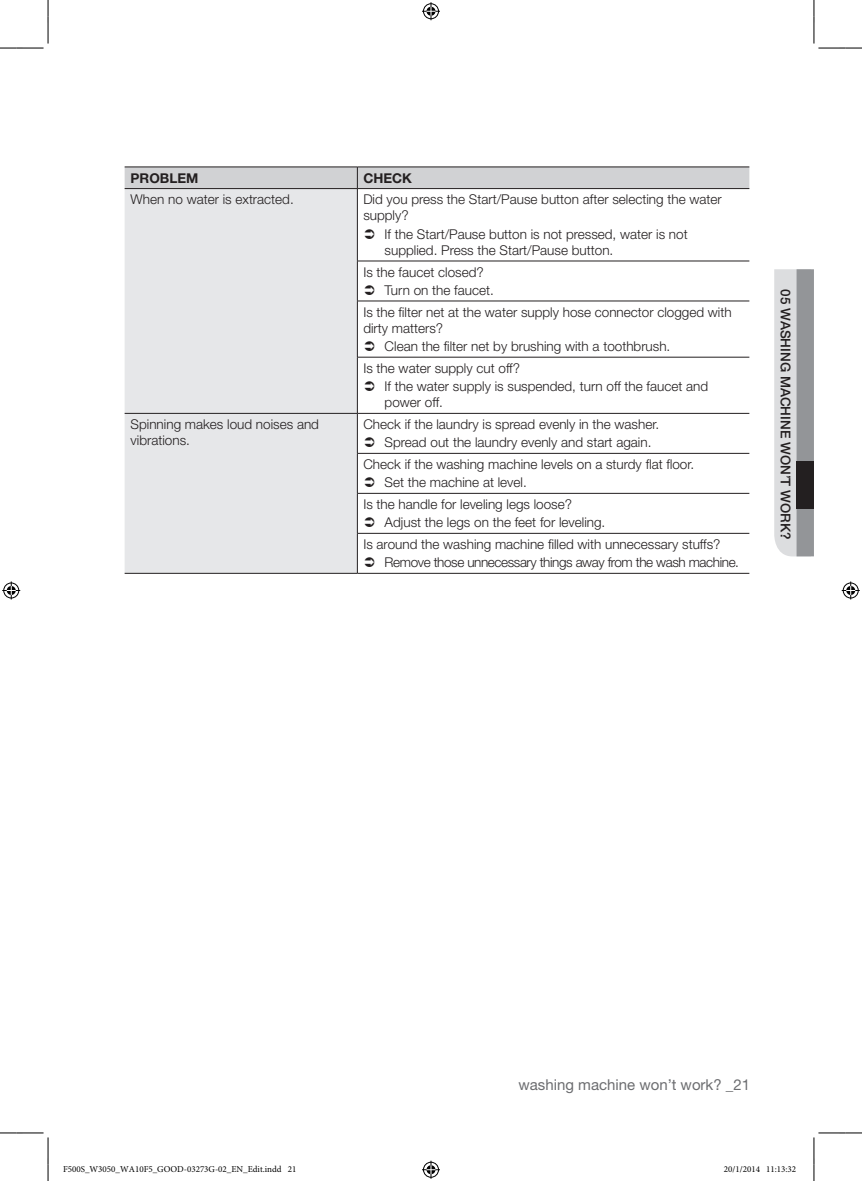
<style>
.page{position:relative;width:862px;height:1181px;background:#fff}
.page>*{position:absolute;margin:0;border:0;box-sizing:border-box;transform-origin:0 0}
.t1{font:15px "Helvetica Neue LT Pro";color:#6c6d70}
.t2{font:300 13.5px/16.2px "Helvetica Neue LT Pro";color:#231f20}
.t3{font:300 13.5px/16.2px "Helvetica Neue";color:#231f20}
.t4{font:300 13.5px "Helvetica Neue";letter-spacing:-.03em;color:#231f20}
.t5{font:500 13.5px "Helvetica Neue";color:#231f20}
.t6{font:700 13.5px "Helvetica Neue LT Pro";color:#231f20}
.t7{font:9px "Minion Pro";color:#000}
.s1{font-family:"Helvetica Neue LT Pro"}
</style>
<div class="page">
<div style="left:125px;top:189px;width:232px;height:384px;background:#e6e7e9"></div>
<div style="left:125px;top:167px;width:624px;height:21px;background:#d1d2d4"></div>
<hr style="left:125px;top:188px;width:232px;height:1px;background:#231f20">
<hr style="left:357px;top:188px;width:392px;height:1px;background:#231f20">
<hr style="left:357px;top:189px;width:1px;height:72px;background:#231f20">
<hr style="left:357px;top:261px;width:392px;height:1px;background:#231f20">
<hr style="left:357px;top:261px;width:1px;height:40px;background:#231f20">
<hr style="left:357px;top:301px;width:392px;height:1px;background:#231f20">
<hr style="left:357px;top:301px;width:1px;height:56px;background:#231f20">
<hr style="left:357px;top:357px;width:392px;height:1px;background:#231f20">
<hr style="left:357px;top:357px;width:1px;height:56px;background:#231f20">
<hr style="left:125px;top:413px;width:232px;height:1px;background:#231f20">
<hr style="left:357px;top:413px;width:392px;height:1px;background:#231f20">
<hr style="left:357px;top:413px;width:1px;height:40px;background:#231f20">
<hr style="left:357px;top:453px;width:392px;height:1px;background:#231f20">
<hr style="left:357px;top:453px;width:1px;height:40px;background:#231f20">
<hr style="left:357px;top:493px;width:392px;height:1px;background:#231f20">
<hr style="left:357px;top:493px;width:1px;height:40px;background:#231f20">
<hr style="left:357px;top:533px;width:392px;height:1px;background:#231f20">
<hr style="left:357px;top:533px;width:1px;height:40px;background:#231f20">
<hr style="left:125px;top:573px;width:232px;height:1px;background:#231f20">
<hr style="left:357px;top:573px;width:392px;height:1px;background:#231f20">
<svg style="left:774px;top:269px;width:39px;height:287px;background:#c0c2c4"></svg>
<div style="left:796px;top:460px;width:17px;height:48px;background:#231f20"></div>
<svg style="left:0;top:0;width:49px;height:49px"></svg>
<svg style="left:0;top:1132px;width:49px;height:48px"></svg>
<svg style="left:813px;top:0;width:48px;height:49px"></svg>
<svg style="left:813px;top:1132px;width:48px;height:48px"></svg>
<svg style="left:422px;top:2px;width:18px;height:18px"></svg>
<svg style="left:422px;top:1160px;width:18px;height:18px"></svg>
<svg style="left:2px;top:581px;width:18px;height:18px"></svg>
<svg style="left:841px;top:581px;width:18px;height:18px"></svg>
<p class="t6" style="left:131px;top:169px;width:69px">PROBLEM</p>
<p class="t6" style="left:363px;top:169px;width:50px">CHECK</p>
<p class="t2" style="left:131px;top:191px;width:165px">When no water is extracted.</p>
<p class="t2" style="left:363px;top:191px;width:360px">Did you press the Start/Pause button after selecting the water supply?</p>
<p class="t3" style="left:384px;top:225px;width:304px">If the <span class="s1">Start/Pause</span> button is not pressed, water is not supplied. Press the <span class="s1">Start/Pause</span> button.</p>
<p class="t2" style="left:363px;top:263px;width:122px">Is the faucet closed?</p>
<p class="t3" style="left:384px;top:282px;width:111px">Turn on the faucet.</p>
<p class="t2" style="left:363px;top:303px;width:370px">Is the filter net at the water supply hose connector clogged with dirty matters?</p>
<p class="t3" style="left:384px;top:338px;width:287px">Clean the filter net by brushing with a toothbrush.</p>
<p class="t2" style="left:363px;top:359px;width:158px">Is the water supply cut off?</p>
<p class="t3" style="left:384px;top:378px;width:325px">If the water supply is suspended, turn off the faucet and power off.</p>
<p class="t2" style="left:131px;top:416px;width:190px">Spinning makes loud noises and vibrations.</p>
<p class="t2" style="left:363px;top:416px;width:297px">Check if the laundry is spread evenly in the washer.</p>
<p class="t3" style="left:384px;top:434px;width:268px">Spread out the laundry evenly and start again.</p>
<p class="t2" style="left:363px;top:456px;width:332px">Check if the washing machine levels on a sturdy flat floor.</p>
<p class="t3" style="left:384px;top:474px;width:144px">Set the machine at level.</p>
<p class="t2" style="left:363px;top:496px;width:210px">Is the handle for leveling legs loose?</p>
<p class="t3" style="left:384px;top:514px;width:222px">Adjust the legs on the feet for leveling.</p>
<p class="t2" style="left:363px;top:535px;width:358px">Is around the washing machine filled with unnecessary stuffs?</p>
<p class="t4" style="left:384px;top:554px;width:356px">Remove those unnecessary things away from the wash machine.</p>
<p class="t5" style="left:793px;top:289px;width:251px;rotate:90deg">05 WASHING MACHINE WON’T WORK?</p>
<p class="t1" style="left:518px;top:1075px;width:233px">washing machine won’t work? _21</p>
<p class="t7" style="left:63px;top:1163px;width:235px">F500S_W3050_WA10F5_GOOD-03273G-02_EN_Edit.indd 21</p>
<p class="t7" style="left:723px;top:1163px;width:74px">20/1/2014 11:13:32</p>
</div>
